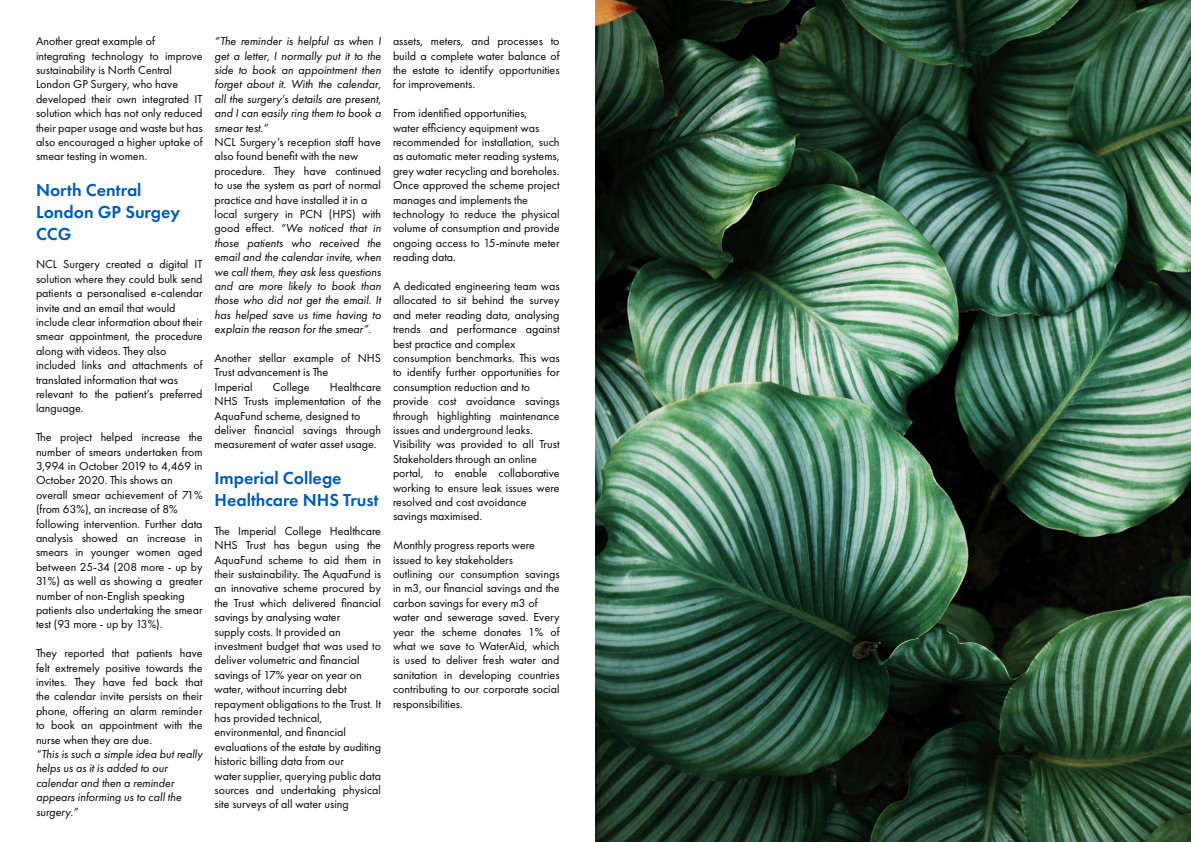
<style>
.page{position:relative;width:1191px;height:842px;background:#fff}
.page>*{position:absolute;margin:0;border:0;box-sizing:border-box;transform-origin:0 0}
.t1{font:600 18px/21.6px "Futura PT";color:#005cb9}
.t2{font:12px/14.4px "Futura PT";color:#000}
.t3{font:italic 12px/14.4px "Futura PT";color:#000}
.s1{font-style:normal}
</style>
<div class="page">
<img style="left:595px;top:0;width:596px;height:842px">
<p class="t2" style="left:36px;top:34px;width:168px">Another great example of integrating technology to improve sustainability is North Central<br>London GP Surgery, who have developed their own integrated IT solution which has not only reduced their paper usage and waste but has also encouraged a higher uptake of smear testing in women.</p>
<h1 class="t1" style="left:36px;top:179px;width:146px">North Central<br>London GP Surgey<br>CCG</h1>
<p class="t2" style="left:36px;top:257px;width:168px">NCL Surgery created a digital IT solution where they could bulk send patients a personalised e-calendar invite and an email that would include clear information about their smear appointment, the procedure along with videos. They also included links and attachments of translated information that was relevant to the patient’s preferred language.</p>
<p class="t2" style="left:36px;top:430px;width:168px">The project helped increase the number of smears undertaken from<br>3,994 in October 2019 to 4,469 in<br>October 2020. This shows an overall smear achievement of 71% (from 63%), an increase of 8% following intervention. Further data analysis showed an increase in smears in younger women aged between 25-34 (208 more - up by<br>31%) as well as showing a greater number of non-English speaking patients also undertaking the smear test (93 more - up by 13%).</p>
<p class="t2" style="left:36px;top:646px;width:168px;text-align:justify">They reported that patients have felt extremely positive towards the invites. They have fed back that the calendar invite persists on their phone, offering an alarm reminder to book an appointment with the nurse when they are due.</p>
<p class="t3" style="left:36px;top:747px;width:168px">“This is such a simple idea but really helps us as it is added to our calendar and then a reminder appears informing us to call the surgery.”</p>
<p class="t3" style="left:214px;top:34px;width:168px;text-align:justify">“The reminder is helpful as when I get a letter, I normally put it to the side to book an appointment then forget about it. With the calendar, all the surgery’s details are present, and I can easily ring them to book a smear test.”</p>
<p class="t3" style="left:214px;top:135px;width:168px"><span class="s1">NCL Surgery’s reception staff have also found benefit with the new procedure. They have continued to use the system as part of normal practice and have installed it in a local surgery in PCN (HPS) with good effect.</span> “We noticed that in those patients who received the email and the calendar invite, when we call them, they ask less questions and are more likely to book than those who did not get the email. It has helped save us time having to explain the reason for the smear”.</p>
<p class="t2" style="left:214px;top:351px;width:168px">Another stellar example of NHS<br>Trust advancement is The<br>Imperial</p>
<p class="t2" style="left:214px;top:380px;width:168px;text-indent:115px">Healthcare<br>NHS Trusts implementation of the<br>AquaFund scheme, designed to deliver financial savings through measurement of water asset usage.</p>
<h1 class="t1" style="left:214px;top:467px;width:166px">Imperial College<br>Healthcare NHS Trust</h1>
<p class="t2" style="left:214px;top:524px;width:168px">The Imperial College Healthcare<br>NHS Trust has begun using the<br>AquaFund scheme to aid them in their sustainability. The AquaFund is an innovative scheme procured by the Trust which delivered financial savings by analysing water<br>supply costs. It provided an investment budget that was used to deliver volumetric and financial savings of 17% year on year on water, without incurring debt repayment obligations to the Trust. It has provided technical, environmental, and financial evaluations of the estate by auditing historic billing data from our<br>water supplier, querying public data sources and undertaking physical site surveys of all water using</p>
<p class="t2" style="left:273px;top:380px;width:38px">College</p>
<p class="t2" style="left:393px;top:34px;width:168px;text-align:justify">assets, meters, and processes to build a complete water balance of the estate to identify opportunities for improvements.</p>
<p class="t2" style="left:393px;top:106px;width:168px">From identified opportunities,<br>water efficiency equipment was recommended for installation, such as automatic meter reading systems, grey water recycling and boreholes.<br>Once approved the scheme project manages and implements the technology to reduce the physical volume of consumption and provide ongoing access to 15-minute meter reading data.</p>
<p class="t2" style="left:393px;top:279px;width:168px">A dedicated engineering team was allocated to sit behind the survey and meter reading data, analysing trends and performance against best practice and complex consumption benchmarks. This was to identify further opportunities for consumption reduction and to provide cost avoidance savings through highlighting maintenance issues and underground leaks.<br>Visibility was provided to all Trust<br>Stakeholders through an online portal, to enable collaborative working to ensure leak issues were resolved and cost avoidance savings maximised.</p>
<p class="t2" style="left:393px;top:538px;width:168px">Monthly progress reports were issued to key stakeholders<br>outlining our consumption savings in m3, our financial savings and the carbon savings for every m3 of water and sewerage saved. Every year the scheme donates 1% of what we save to WaterAid, which is used to deliver fresh water and sanitation in developing countries contributing to our corporate social responsibilities.</p>
</div>
